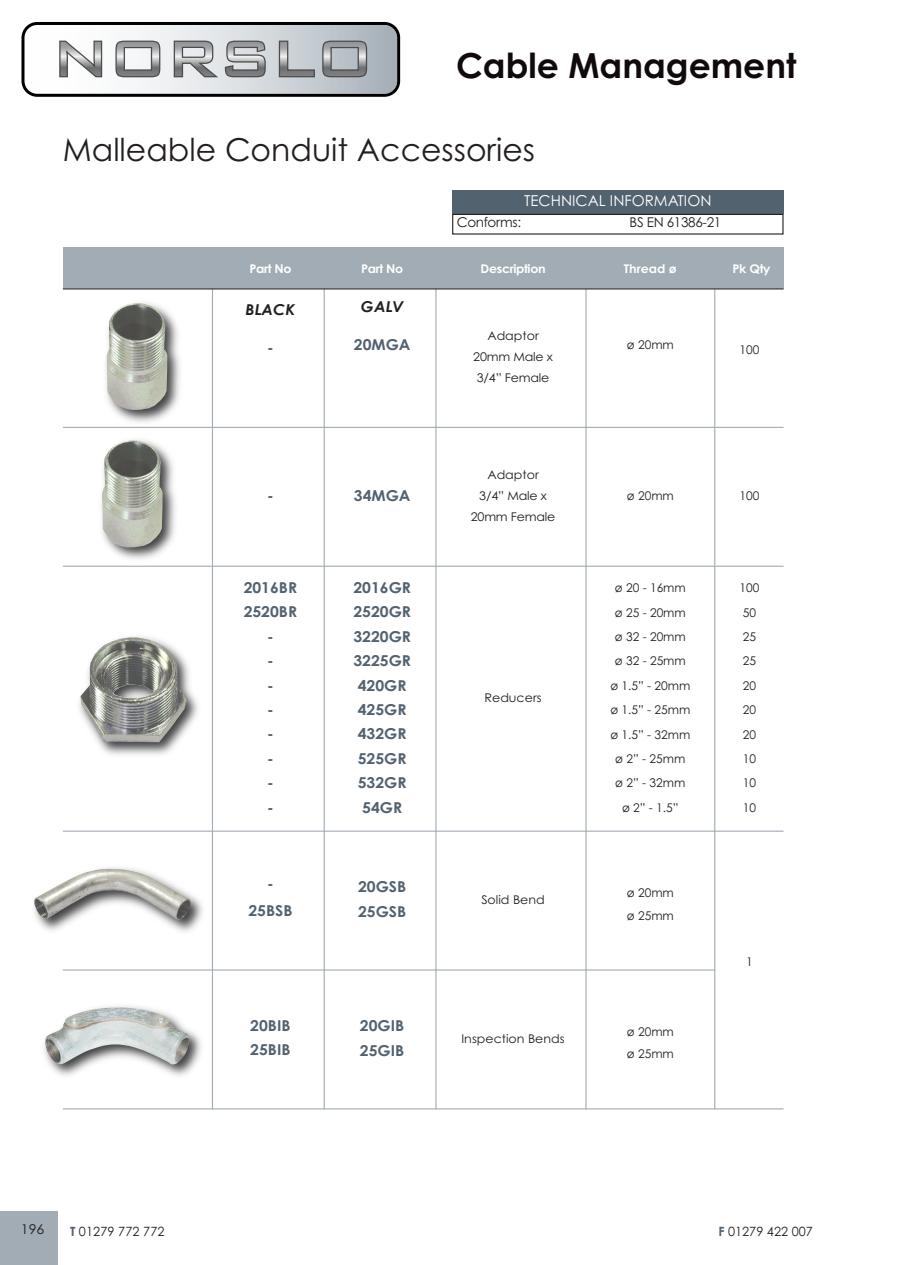
<style>
.page{position:relative;width:898px;height:1265px;background:#fff}
.page>*{position:absolute;margin:0;border:0;box-sizing:border-box;transform-origin:0 0}
.t1{font:700 34.5px "Century Gothic";color:#110a0c}
.t2{font:31.5px "Century Gothic";color:#231f20}
.t3{font:700 15px/24.5px "Century Gothic";color:#52626f;text-align:center;scale:1.05 1}
.t4{font:15px "Century Gothic";color:#fff}
.t5{font:italic 700 15px "Century Gothic";color:#231f20;scale:1.05 1}
.t6{font:13.5px "Century Gothic";letter-spacing:-.025em;color:#231f20}
.t7{font:13.5px "Century Gothic";letter-spacing:-.025em;color:#231f20;scale:1.05 1}
.t8{font:12.75px "Century Gothic";letter-spacing:.005em;color:#231f20}
.t9{font:12px/24.5px "Century Gothic";color:#231f20}
.t10{font:12px/20.9px "Century Gothic";color:#231f20;text-align:center;scale:1.05 1}
.t11{font:700 12px "Century Gothic";letter-spacing:-.025em;color:#fff;scale:1.05 1}
.s1{font-weight:700;color:#52626f}
</style>
<div class="page">
<svg style="left:21px;top:22px;width:379px;height:75px"></svg>
<div style="left:0;top:1211px;width:58px;height:53px;background:#a1acb4"></div>
<div style="left:63px;top:247px;width:149px;height:42px;background:#a1acb4"></div>
<div style="left:212px;top:247px;width:112px;height:42px;background:#a1acb4"></div>
<div style="left:324px;top:247px;width:112px;height:42px;background:#a1acb4"></div>
<div style="left:436px;top:247px;width:150px;height:42px;background:#a1acb4"></div>
<div style="left:586px;top:247px;width:128px;height:42px;background:#a1acb4"></div>
<div style="left:714px;top:247px;width:69px;height:42px;background:#a1acb4"></div>
<hr style="left:212px;top:247px;width:1px;height:862px;background:#a1acb4">
<hr style="left:323px;top:247px;width:2px;height:862px;background:#a1acb4">
<hr style="left:435px;top:247px;width:1px;height:862px;background:#a1acb4">
<hr style="left:585px;top:247px;width:1px;height:862px;background:#a1acb4">
<hr style="left:714px;top:247px;width:1px;height:862px;background:#a1acb4">
<hr style="left:63px;top:289px;width:720px;height:1px;background:#231f20">
<hr style="left:63px;top:426px;width:720px;height:2px;background:#a1acb4">
<hr style="left:63px;top:565px;width:720px;height:1px;background:#a1acb4">
<hr style="left:63px;top:830px;width:720px;height:1px;background:#a1acb4">
<hr style="left:63px;top:969px;width:652px;height:1px;background:#a1acb4">
<hr style="left:63px;top:1107px;width:720px;height:2px;background:#a1acb4">
<img style="left:37px;top:867px;width:166px;height:65px">
<img style="left:34px;top:868px;width:157px;height:51px">
<img style="left:44px;top:1006px;width:158px;height:70px">
<img style="left:45px;top:1007px;width:144px;height:57px">
<img style="left:80px;top:288px;width:135px;height:139px">
<img style="left:107px;top:303px;width:60px;height:107px">
<img style="left:73px;top:425px;width:137px;height:142px">
<img style="left:102px;top:440px;width:61px;height:107px">
<img style="left:79px;top:636px;width:119px;height:119px">
<img style="left:80px;top:637px;width:107px;height:105px">
<div style="left:452px;top:191px;width:331px;height:23px;background:#52626f"></div>
<div style="left:452px;top:214px;width:331px;height:20px;border:1px solid #231f20"></div>
<h1 class="t1" style="left:456px;top:46px;width:342px">Cable Management</h1>
<h2 class="t2" style="left:63px;top:131px;width:474px">Malleable Conduit Accessories</h2>
<p class="t4" style="left:524px;top:192px;width:189px">TECHNICAL INFORMATION</p>
<p class="t6" style="left:456px;top:214px;width:66px">Conforms:</p>
<p class="t6" style="left:629px;top:214px;width:93px">BS EN 61386-21</p>
<p class="t11" style="left:249px;top:261px;width:42px">Part No</p>
<p class="t11" style="left:361px;top:261px;width:42px">Part No</p>
<p class="t11" style="left:480px;top:261px;width:64px">Description</p>
<p class="t11" style="left:623px;top:261px;width:52px">Thread ø</p>
<p class="t11" style="left:732px;top:261px;width:38px">Pk Qty</p>
<p class="t5" style="left:245px;top:301px;width:49px">BLACK</p>
<p class="t3" style="left:267px;top:335px;width:8px">-</p>
<p class="t5" style="left:361px;top:297px;width:42px">GALV</p>
<p class="t3" style="left:354px;top:332px;width:55px">20MGA</p>
<p class="t10" style="left:473px;top:326px;width:77px">Adaptor<br>20mm Male x<br>3/4” Female</p>
<p class="t9" style="left:626px;top:332px;width:48px">ø 20mm</p>
<p class="t9" style="left:739px;top:337px;width:21px">100</p>
<p class="t3" style="left:267px;top:483px;width:8px">-</p>
<p class="t3" style="left:354px;top:483px;width:55px">34MGA</p>
<p class="t3" style="left:244px;top:575px;width:53px">2016BR<br>2520BR -<br>-<br>-<br>-<br>-<br>-<br>-<br>-</p>
<p class="t3" style="left:353px;top:575px;width:56px">2016GR<br>2520GR<br>3220GR<br>3225GR<br>420GR<br>425GR<br>432GR<br>525GR<br>532GR<br>54GR</p>
<p class="t3" style="left:248px;top:869px;width:44px;line-height:27.5px">-<br>25BSB</p>
<p class="t3" style="left:358px;top:874px;width:47px;text-align:left">20GSB<br>25GSB</p>
<p class="t3" style="left:250px;top:1012px;width:40px;text-align:left">20BIB<br>25BIB</p>
<p class="t3" style="left:360px;top:1013px;width:44px;text-align:left">20GIB<br>25GIB</p>
<p class="t10" style="left:470px;top:464px;width:82px">Adaptor<br>3/4” Male x<br>20mm Female</p>
<p class="t10" style="left:484px;top:687px;width:56px">Reducers</p>
<p class="t9" style="left:626px;top:483px;width:48px">ø 20mm</p>
<p class="t9" style="left:739px;top:483px;width:21px">100</p>
<p class="t9" style="left:610px;top:575px;width:82px;text-align:center">ø 20 - 16mm ø 25 - 20mm ø 32 - 20mm ø 32 - 25mm ø 1.5” - 20mm ø 1.5” - 25mm ø 1.5” - 32mm ø 2” - 25mm ø 2” - 32mm ø 2” - 1.5”</p>
<p class="t9" style="left:739px;top:575px;width:21px">100<br>50<br>25<br>25<br>20<br>20<br>20<br>10<br>10<br>10</p>
<p class="t10" style="left:481px;top:889px;width:62px">Solid Bend</p>
<p class="t9" style="left:626px;top:880px;width:48px;line-height:23px">ø 20mm ø 25mm</p>
<p class="t10" style="left:461px;top:1027px;width:100px">Inspection Bends</p>
<p class="t9" style="left:626px;top:1019px;width:48px;line-height:23px">ø 20mm ø 25mm</p>
<p class="t9" style="left:746px;top:949px;width:8px">1</p>
<p class="t7" style="left:21px;top:1220px;width:24px">196</p>
<p class="t8" style="left:70px;top:1224px;width:96px"><span class="s1">T</span> 01279 772 772</p>
<p class="t8" style="left:718px;top:1224px;width:96px"><span class="s1">F</span> 01279 422 007</p>
</div>
